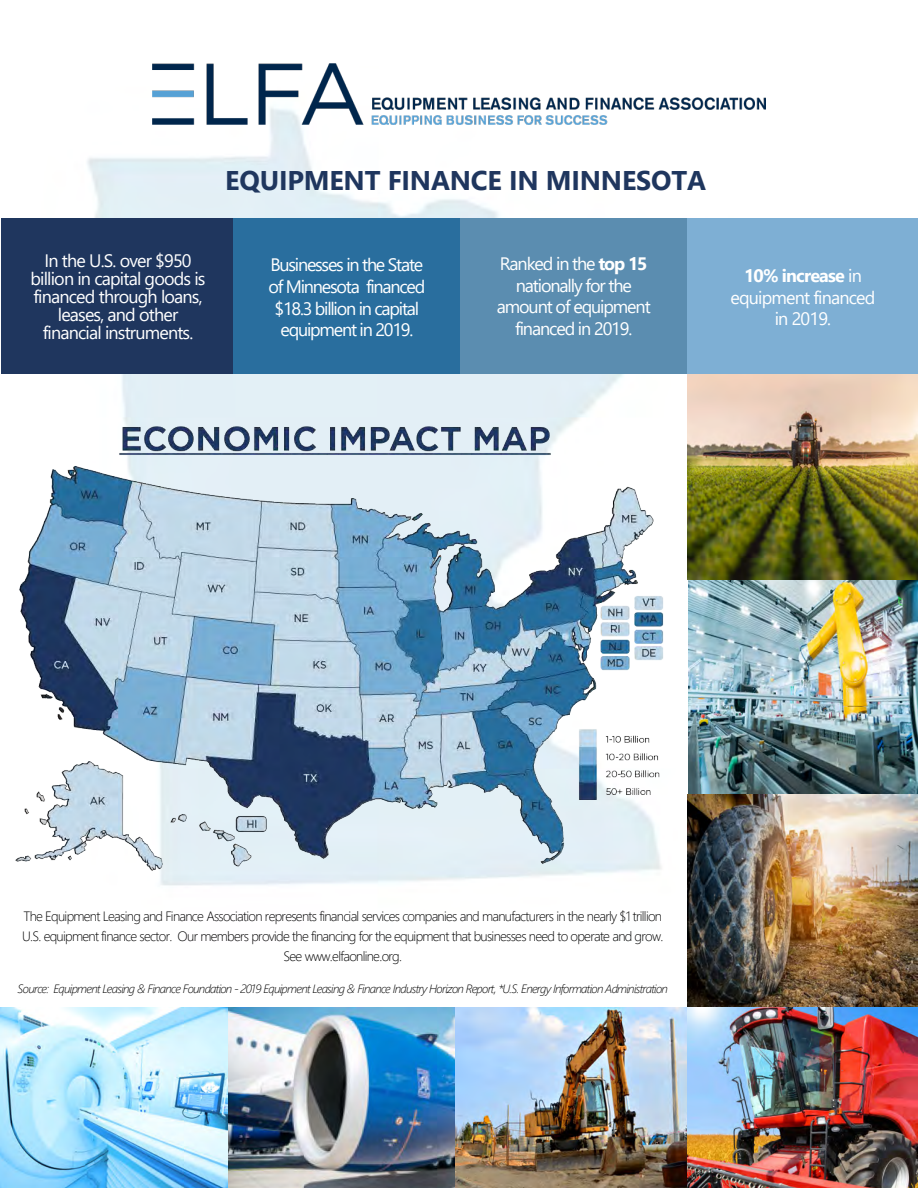
<style>
.page{position:relative;width:918px;height:1188px;background:#fff}
.page>*{position:absolute;margin:0;border:0;box-sizing:border-box;transform-origin:0 0}
.t1{font:700 27px "Segoe UI";letter-spacing:-.005em;color:#1f365e}
.t2{font:18px/21.6px "Segoe UI";letter-spacing:-.06em;color:#fff;text-align:center}
.t3{font:300 13.5px/20.2px "Segoe UI";letter-spacing:-.055em;color:#000;text-align:center}
.t4{font:italic 300 12px "Segoe UI";letter-spacing:-.06em;color:#000}
.s1{font-style:inherit}
.s2{font-weight:700}
</style>
<div class="page">
<div style="left:687px;top:218px;width:231px;height:156px;background:#7eafd4"></div>
<div style="left:1px;top:218px;width:232px;height:156px;background:#1f365e"></div>
<div style="left:460px;top:218px;width:227px;height:156px;background:#5b8db0"></div>
<div style="left:233px;top:218px;width:227px;height:156px;background:#296e9e"></div>
<img style="left:152px;top:63px;width:614px;height:62px">
<img style="left:228px;top:1007px;width:227px;height:181px">
<img style="left:455px;top:1007px;width:232px;height:181px">
<img style="left:0;top:1007px;width:228px;height:181px">
<img style="left:687px;top:580px;width:231px;height:608px">
<img style="left:687px;top:374px;width:231px;height:206px">
<img style="left:15px;top:396px;width:697px;height:501px">
<h1 class="t1" style="left:225px;top:155px;width:482px">EQUIPMENT FINANCE IN <span class="s1">MINNESOTA</span></h1>
<p class="t2" style="left:30px;top:251px;width:177px;line-height:17.9px">In the U.S. over $950 billion in capital goods is financed through loans, leases, and other financial instruments.</p>
<p class="t2" style="left:268px;top:253px;width:158px">Businesses in the State of Minnesota financed $18.3 billion in capital equipment in 2019.</p>
<p class="t2" style="left:497px;top:252px;width:155px">Ranked in the <span class="s2">top 15 </span>nationally for the amount of equipment financed in 2019.</p>
<p class="t2" style="left:731px;top:263px;width:146px"><span class="s2">10% increase</span> in equipment financed in 2019.</p>
<p class="t3" style="left:22px;top:905px;width:643px">The Equipment Leasing and Finance Association represents financial services companies and manufacturers in the nearly $1 trillion<br>U.S. equipment finance sector. Our members provide the financing for the equipment that businesses need to operate and grow.<br>See www.elfaonline.org.</p>
<p class="t4" style="left:18px;top:977px;width:652px">Source: Equipment Leasing &amp; Finance Foundation - 2019 Equipment Leasing &amp; Finance Industry Horizon Report, *U.S. Energy Information Administration</p>
</div>
